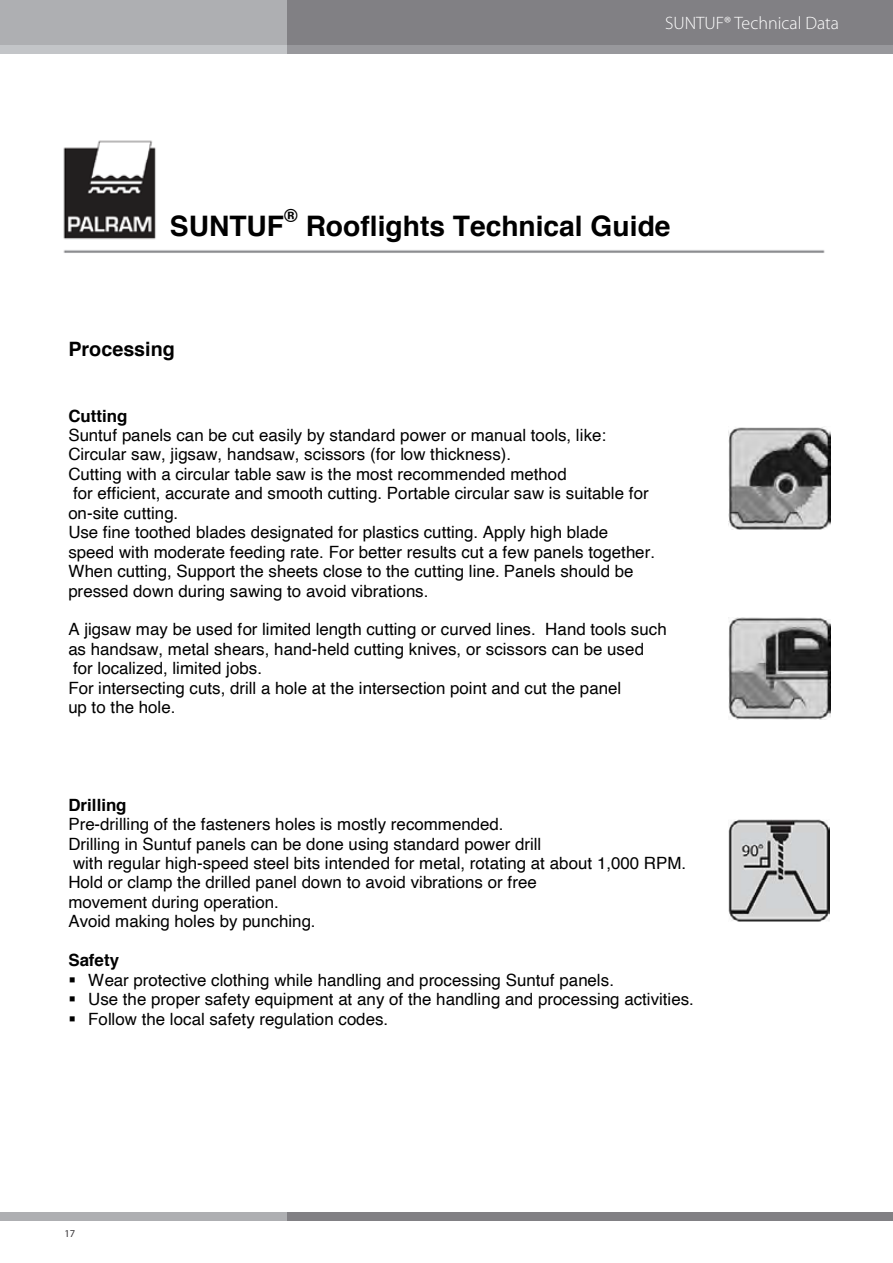
<style>
.page{position:relative;width:893px;height:1263px;background:#fff}
.page>*{position:absolute;margin:0;border:0;box-sizing:border-box;transform-origin:0 0}
.t1{font:700 28.2px "Helvetica";color:#000}
.t2{font:700 19.8px "Helvetica";color:#000}
.t3{font:700 18.3px "Helvetica";color:#000}
.t4{font:300 18px "Myriad Pro";color:#fff}
.t5{font:16.95px/19.5px "Helvetica";color:#000}
.t6{font:700 16.95px "Helvetica";color:#000}
.t7{font:10.5px "Myriad Pro";color:#373437}
</style>
<div class="page">
<div style="left:286px;top:1212px;width:607px;height:9px;background:#818084"></div>
<div style="left:0;top:1212px;width:286px;height:9px;background:#aeafb2"></div>
<div style="left:286px;top:0;width:607px;height:54px;background:#818084"></div>
<div style="left:286px;top:45px;width:607px;height:9px;background:#98989c"></div>
<div style="left:0;top:0;width:286px;height:54px;background:#aeafb2"></div>
<div style="left:0;top:45px;width:286px;height:9px;background:#c3c5c8"></div>
<img style="left:63px;top:140px;width:762px;height:113px">
<img style="left:728px;top:617px;width:103px;height:103px">
<img style="left:728px;top:427px;width:103px;height:103px">
<img style="left:728px;top:819px;width:102px;height:102px">
<p class="t4" style="left:665px;top:13px;width:175px">SUNTUF® Technical Data</p>
<h1 class="t1" style="left:170px;top:203px;width:116px">SUNTUF</h1>
<p class="t3" style="left:284px;top:201px;width:15px">®</p>
<h1 class="t1" style="left:306px;top:203px;width:366px">Rooflights Technical Guide</h1>
<p class="t2" style="left:68px;top:333px;width:108px">Processing</p>
<p class="t6" style="left:68px;top:402px;width:60px">Cutting</p>
<p class="t5" style="left:68px;top:426px;width:588px">Suntuf panels can be cut easily by standard power or manual tools, like:<br>Circular saw, jigsaw, handsaw, scissors (for low thickness).<br>Cutting with a circular table saw is the most recommended method<br>for efficient, accurate and smooth cutting. Portable circular saw is suitable for on-site cutting.<br>Use fine toothed blades designated for plastics cutting. Apply high blade speed with moderate feeding rate. For better results cut a few panels together.<br>When cutting, Support the sheets close to the cutting line. Panels should be pressed down during sawing to avoid vibrations.</p>
<p class="t5" style="left:68px;top:620px;width:600px">A jigsaw may be used for limited length cutting or curved lines. Hand tools such as handsaw, metal shears, hand-held cutting knives, or scissors can be used for localized, limited jobs.<br>For intersecting cuts, drill a hole at the intersection point and cut the panel<br>up to the hole.</p>
<p class="t6" style="left:68px;top:791px;width:60px">Drilling</p>
<p class="t5" style="left:68px;top:815px;width:619px">Pre-drilling of the fasteners holes is mostly recommended.<br>Drilling in Suntuf panels can be done using standard power drill<br>with regular high-speed steel bits intended for metal, rotating at about 1,000 RPM.<br>Hold or clamp the drilled panel down to avoid vibrations or free<br>movement during operation.<br>Avoid making holes by punching.</p>
<p class="t6" style="left:68px;top:947px;width:52px">Safety</p>
<p class="t5" style="left:88px;top:970px;width:607px">Wear protective clothing while handling and processing Suntuf panels.<br>Use the proper safety equipment at any of the handling and processing activities.<br>Follow the local safety regulation codes.</p>
<p class="t7" style="left:64px;top:1228px;width:12px">17</p>
</div>
